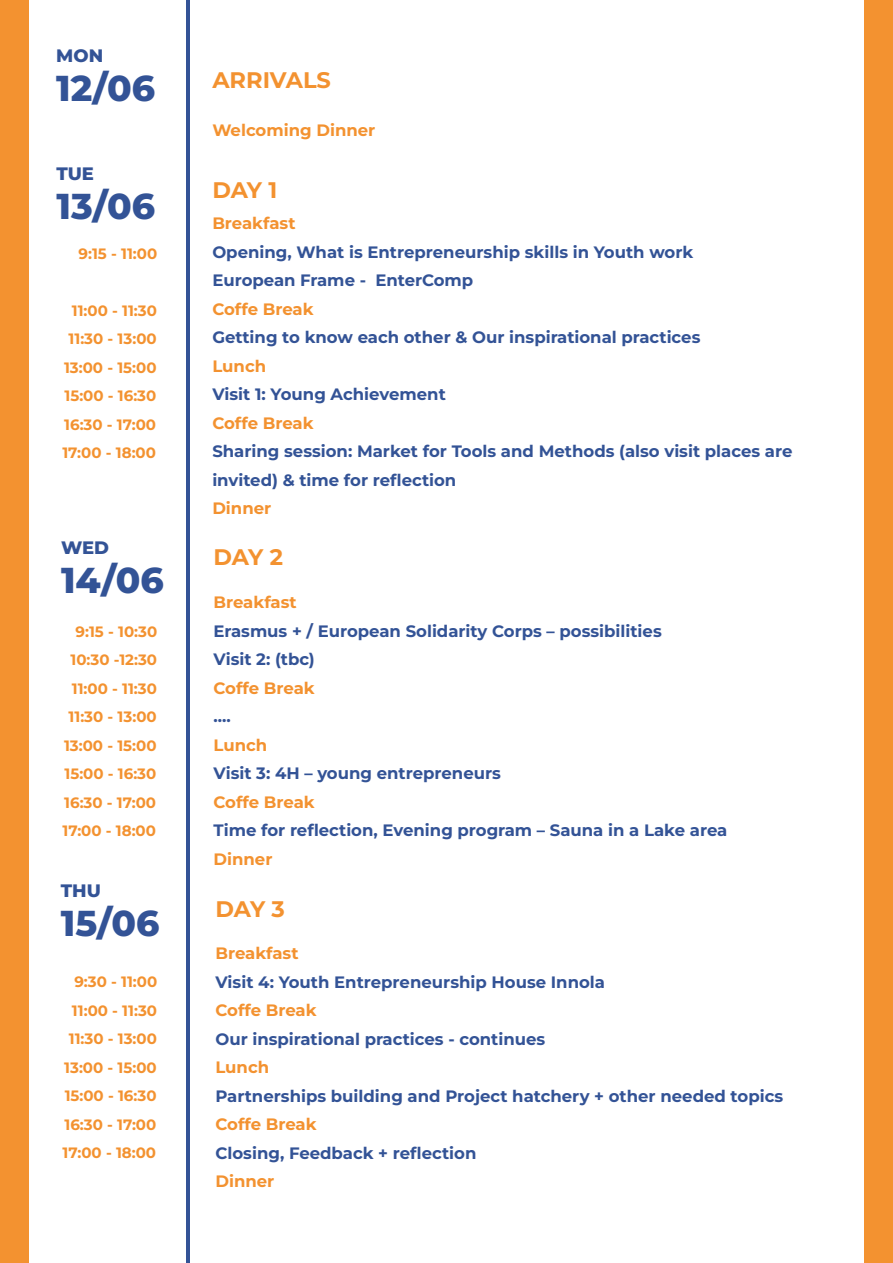
<style>
.page{position:relative;width:893px;height:1263px;background:#fff}
.page>*{position:absolute;margin:0;border:0;box-sizing:border-box;transform-origin:0 0}
.t1{font:800 36px "Montserrat";color:#335396}
.t2{font:700 22.5px "Montserrat";letter-spacing:-.01em;color:#f39230}
.t3{font:800 18px "Montserrat";color:#335396}
.t4{font:700 16.5px/28.5px "Montserrat";color:#335396}
.t5{font:700 16.5px "Montserrat";color:#f39230}
.t6{font:700 15px/28.5px "Montserrat";color:#f39230;text-align:right}
</style>
<div class="page">
<hr style="left:186px;top:0;width:4px;height:1263px;background:#335396">
<div style="left:0;top:0;width:29px;height:1263px;background:#f39230"></div>
<div style="left:864px;top:0;width:29px;height:1263px;background:#f39230"></div>
<p class="t3" style="left:56px;top:43px;width:48px">MON</p>
<h1 class="t1" style="left:56px;top:64px;width:100px">12/06</h1>
<h2 class="t2" style="left:212px;top:65px;width:120px">ARRIVALS</h2>
<p class="t5" style="left:212px;top:119px;width:165px">Welcoming Dinner</p>
<p class="t3" style="left:57px;top:162px;width:39px">TUE</p>
<h1 class="t1" style="left:57px;top:182px;width:100px">13/06</h1>
<h2 class="t2" style="left:212px;top:175px;width:67px">DAY 1</h2>
<p class="t6" style="left:79px;top:239px;width:80px">9:15 - 11:00</p>
<p class="t5" style="left:212px;top:212px;width:85px">Breakfast</p>
<p class="t4" style="left:212px;top:237px;width:482px">Opening, What is Entrepreneurship skills in Youth work<br>European Frame - EnterComp</p>
<p class="t5" style="left:212px;top:298px;width:103px">Coffe Break</p>
<p class="t4" style="left:212px;top:323px;width:490px">Getting to know each other &amp; Our inspirational practices</p>
<p class="t5" style="left:212px;top:355px;width:55px">Lunch</p>
<p class="t4" style="left:212px;top:380px;width:235px">Visit 1: Young Achievement</p>
<p class="t5" style="left:212px;top:412px;width:103px">Coffe Break</p>
<p class="t4" style="left:212px;top:437px;width:582px">Sharing session: Market for Tools and Methods (also visit places are invited) &amp; time for reflection</p>
<p class="t5" style="left:212px;top:497px;width:60px">Dinner</p>
<p class="t6" style="left:62px;top:296px;width:96px">11:00 - 11:30<br>11:30 - 13:00<br>13:00 - 15:00<br>15:00 - 16:30<br>16:30 - 17:00<br>17:00 - 18:00</p>
<p class="t3" style="left:61px;top:536px;width:50px">WED</p>
<h1 class="t1" style="left:61px;top:556px;width:104px">14/06</h1>
<p class="t6" style="left:62px;top:617px;width:96px">9:15 - 10:30<br>10:30 -12:30<br>11:00 - 11:30<br>11:30 - 13:00<br>13:00 - 15:00<br>15:00 - 16:30<br>16:30 - 17:00<br>17:00 - 18:00</p>
<h2 class="t2" style="left:213px;top:542px;width:71px">DAY 2</h2>
<p class="t5" style="left:213px;top:591px;width:85px">Breakfast</p>
<p class="t4" style="left:213px;top:616px;width:450px">Erasmus + / European Solidarity Corps – possibilities<br>Visit 2: (tbc)</p>
<p class="t5" style="left:213px;top:677px;width:103px">Coffe Break</p>
<p class="t4" style="left:213px;top:702px;width:19px">....</p>
<p class="t5" style="left:213px;top:734px;width:55px">Lunch</p>
<p class="t4" style="left:213px;top:758px;width:289px">Visit 3: 4H – young entrepreneurs</p>
<p class="t5" style="left:213px;top:791px;width:103px">Coffe Break</p>
<p class="t4" style="left:213px;top:815px;width:515px">Time for reflection, Evening program – Sauna in a Lake area</p>
<p class="t5" style="left:213px;top:848px;width:60px">Dinner</p>
<p class="t3" style="left:61px;top:878px;width:42px">THU</p>
<h1 class="t1" style="left:61px;top:899px;width:100px">15/06</h1>
<h2 class="t2" style="left:215px;top:894px;width:71px">DAY 3</h2>
<p class="t6" style="left:63px;top:967px;width:96px">9:30 - 11:00<br>11:00 - 11:30<br>11:30 - 13:00<br>13:00 - 15:00<br>15:00 - 16:30<br>16:30 - 17:00<br>17:00 - 18:00</p>
<p class="t5" style="left:215px;top:942px;width:85px">Breakfast</p>
<p class="t4" style="left:215px;top:967px;width:391px">Visit 4: Youth Entrepreneurship House Innola</p>
<p class="t5" style="left:215px;top:999px;width:103px">Coffe Break</p>
<p class="t4" style="left:215px;top:1024px;width:331px">Our inspirational practices - continues</p>
<p class="t5" style="left:215px;top:1056px;width:55px">Lunch</p>
<p class="t4" style="left:215px;top:1081px;width:569px">Partnerships building and Project hatchery + other needed topics</p>
<p class="t5" style="left:215px;top:1113px;width:103px">Coffe Break</p>
<p class="t4" style="left:215px;top:1138px;width:262px">Closing, Feedback + reflection</p>
<p class="t5" style="left:215px;top:1170px;width:60px">Dinner</p>
</div>
